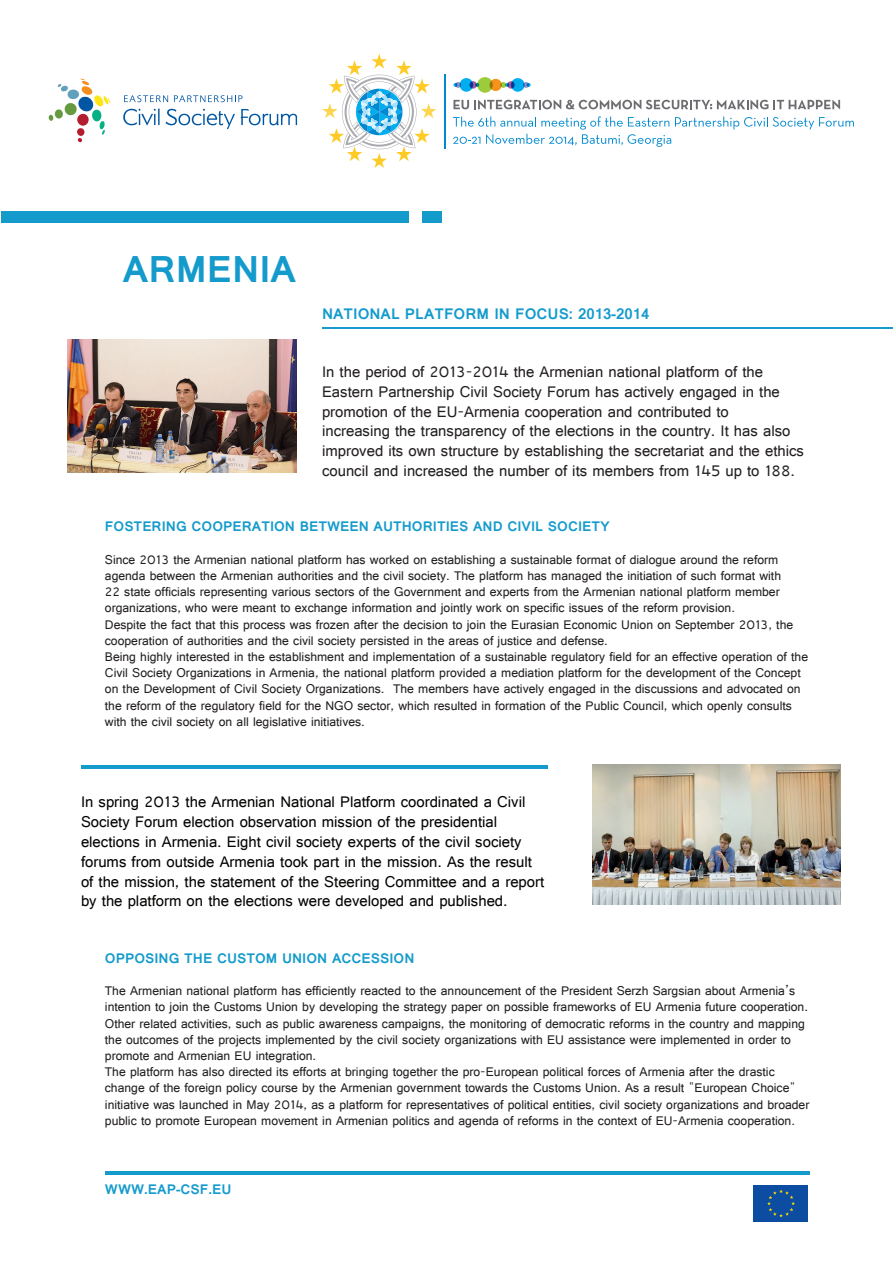
<style>
.page{position:relative;width:893px;height:1263px;background:#fff}
.page>*{position:absolute;margin:0;border:0;box-sizing:border-box;transform-origin:0 0}
.t1{font:700 40.5px "Raavi";color:#149bcc}
.t2{font:16.5px/19.8px "Raavi";color:#231f20}
.t3{font:16.5px/19.8px "Raavi";color:#040503}
.t4{font:700 16.5px "Raavi";color:#149bcc}
.t5{font:700 15px "Raavi";color:#149bcc}
.t6{font:13.5px/16.2px "Raavi";color:#231f20}
</style>
<div class="page">
<div style="left:1px;top:212px;width:407px;height:11px;background:#149bcc"></div>
<hr style="left:322px;top:327px;width:571px;height:2px;background:#149bcc">
<div style="left:422px;top:212px;width:20px;height:11px;background:#149bcc"></div>
<hr style="left:105px;top:1171px;width:704px;height:3px;background:#149bcc">
<hr style="left:81px;top:765px;width:466px;height:3px;background:#149bcc">
<svg style="left:49px;top:79px;width:61px;height:64px"></svg>
<svg style="left:124px;top:95px;width:44px;height:7px"></svg>
<svg style="left:174px;top:95px;width:69px;height:7px"></svg>
<svg style="left:123px;top:108px;width:37px;height:17px"></svg>
<svg style="left:166px;top:109px;width:69px;height:20px"></svg>
<svg style="left:241px;top:109px;width:56px;height:16px"></svg>
<svg style="left:322px;top:54px;width:114px;height:114px"></svg>
<hr style="left:444px;top:75px;width:1px;height:74px;background:#0089cf">
<svg style="left:477px;top:77px;width:16px;height:16px"></svg>
<div style="left:460px;top:78px;width:13px;height:14px;background:#00aeef;border-radius:50%"></div>
<svg style="left:453px;top:82px;width:8px;height:6px"></svg>
<svg style="left:469px;top:81px;width:8px;height:8px"></svg>
<svg style="left:490px;top:79px;width:12px;height:12px"></svg>
<svg style="left:500px;top:82px;width:8px;height:6px"></svg>
<div style="left:511px;top:78px;width:14px;height:14px;background:#00aeef;border-radius:50%"></div>
<svg style="left:523px;top:82px;width:8px;height:6px"></svg>
<svg style="left:507px;top:81px;width:8px;height:8px"></svg>
<svg style="left:453px;top:100px;width:387px;height:9px"></svg>
<svg style="left:453px;top:116px;width:401px;height:31px"></svg>
<img style="left:67px;top:340px;width:229px;height:132px">
<div style="left:754px;top:1185px;width:54px;height:37px;background:#0d4da1"></div>
<svg style="left:767px;top:1189px;width:28px;height:28px"></svg>
<img style="left:592px;top:765px;width:249px;height:140px">
<h1 class="t1" style="left:123px;top:245px;width:175px">ARMENIA</h1>
<p class="t4" style="left:322px;top:304px;width:329px">NATIONAL PLATFORM IN FOCUS: 2013-2014</p>
<p class="t2" style="left:322px;top:361px;width:483px">In the period of 2013-2014 the Armenian national platform of the Eastern Partnership Civil Society Forum has actively engaged in the promotion of the EU-Armenia cooperation and contributed to<br>increasing the transparency of the elections in the country. It has also improved its own structure by establishing the secretariat and the ethics council and increased the number of its members from 145 up to 188.</p>
<p class="t5" style="left:105px;top:517px;width:507px">FOSTERING COOPERATION BETWEEN AUTHORITIES AND CIVIL SOCIETY</p>
<p class="t6" style="left:105px;top:551px;width:705px">Since 2013 the Armenian national platform has worked on establishing a sustainable format of dialogue around the reform agenda between the Armenian authorities and the civil society. The platform has managed the initiation of such format with<br>22 state officials representing various sectors of the Government and experts from the Armenian national platform member organizations, who were meant to exchange information and jointly work on specific issues of the reform provision.<br>Despite the fact that this process was frozen after the decision to join the Eurasian Economic Union on September 2013, the cooperation of authorities and the civil society persisted in the areas of justice and defense.<br>Being highly interested in the establishment and implementation of a sustainable regulatory field for an effective operation of the Civil Society Organizations in Armenia, the national platform provided a mediation platform for the development of the Concept on the Development of Civil Society Organizations. The members have actively engaged in the discussions and advocated on the reform of the regulatory field for the NGO sector, which resulted in formation of the Public Council, which openly consults with the civil society on all legislative initiatives.</p>
<p class="t3" style="left:81px;top:792px;width:465px">In spring 2013 the Armenian National Platform coordinated a Civil Society Forum election observation mission of the presidential elections in Armenia. Eight civil society experts of the civil society forums from outside Armenia took part in the mission. As the result of the mission, the statement of the Steering Committee and a report by the platform on the elections were developed and published.</p>
<p class="t5" style="left:105px;top:949px;width:311px">OPPOSING THE CUSTOM UNION ACCESSION</p>
<p class="t6" style="left:105px;top:982px;width:706px">The Armenian national platform has efficiently reacted to the announcement of the President Serzh Sargsian about Armenia’s intention to join the Customs Union by developing the strategy paper on possible frameworks of EU Armenia future cooperation.<br>Other related activities, such as public awareness campaigns, the monitoring of democratic reforms in the country and mapping the outcomes of the projects implemented by the civil society organizations with EU assistance were implemented in order to promote and Armenian EU integration.<br>The platform has also directed its efforts at bringing together the pro-European political forces of Armenia after the drastic change of the foreign policy course by the Armenian government towards the Customs Union. As a result "European Choice" initiative was launched in May 2014, as a platform for representatives of political entities, civil society organizations and broader public to promote European movement in Armenian politics and agenda of reforms in the context of EU-Armenia cooperation.</p>
<p class="t5" style="left:105px;top:1180px;width:128px">WWW.EAP-CSF.EU</p>
</div>
